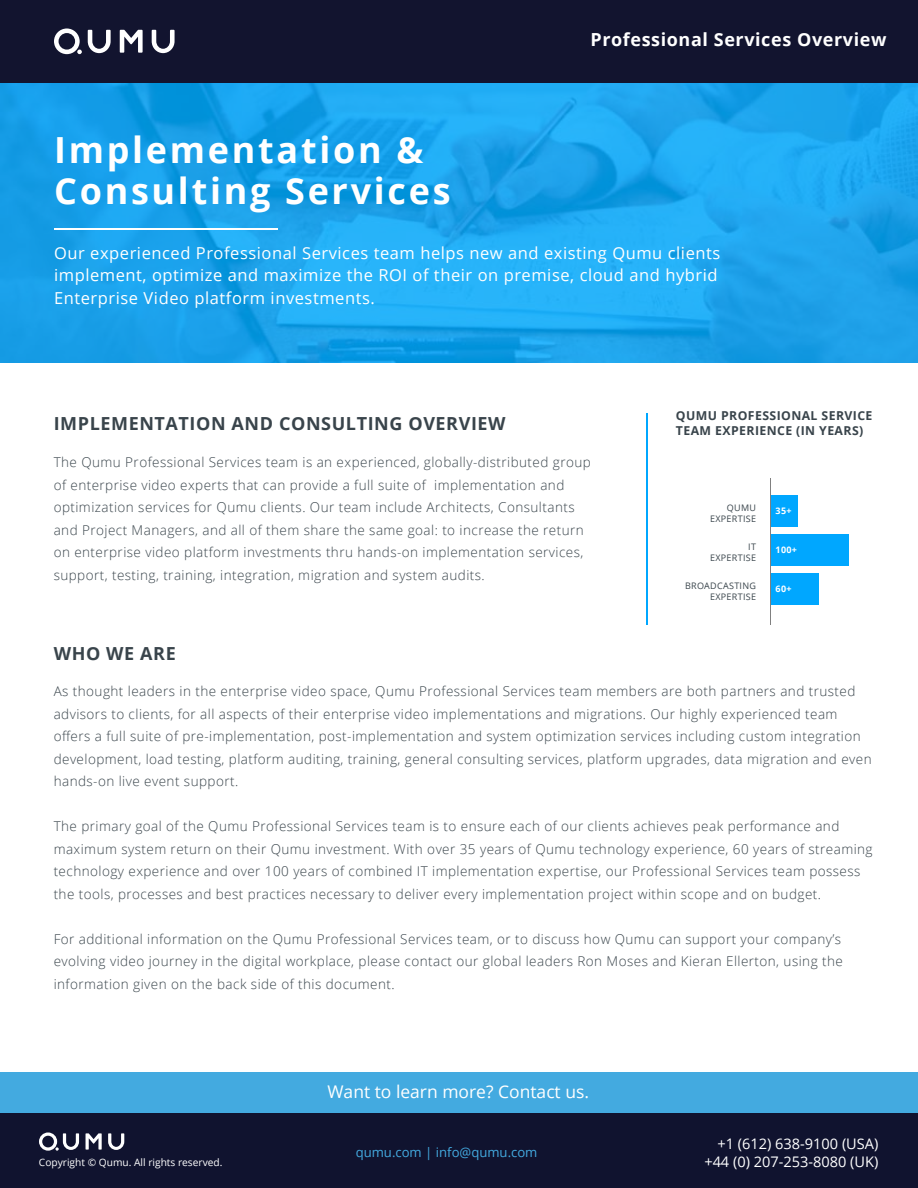
<style>
.page{position:relative;width:918px;height:1188px;background:#fff}
.page>*{position:absolute;margin:0;border:0;box-sizing:border-box;transform-origin:0 0}
.t1{font:700 36px/40.5px "Open Sans";letter-spacing:.075em;color:#fff}
.t2{font:700 18px "Open Sans";letter-spacing:.035em;color:#39444b}
.t3{font:700 18px "Open Sans";letter-spacing:.035em;color:#fff}
.t4{font:17.4px "Open Sans";color:#fff}
.t5{font:16.5px/22.5px "Open Sans";letter-spacing:.035em;color:#fff}
.t6{font:14.55px/17.4px "Open Sans";color:#fff;text-align:right}
.t7{font:300 13.5px/22.5px "Open Sans";letter-spacing:.035em;color:#39444b}
.t8{font:13.05px "Open Sans";color:#43aae0}
.t9{font:700 12.3px/14.7px "Open Sans";letter-spacing:.035em;color:#39444b}
.t10{font:10.2px "Open Sans";color:#fff}
.t11{font:9px/10.8px "Open Sans";letter-spacing:.035em;color:#39444b;text-align:right}
.t12{font:700 9px "Open Sans";letter-spacing:.035em;color:#fff}
</style>
<div class="page">
<svg style="left:0;top:82px;width:918px;height:281px;background:#1ba3ec"></svg>
<div style="left:0;top:0;width:918px;height:82px;background:#12142f"></div>
<hr style="left:54px;top:229px;width:224px;height:1px;background:#fff">
<hr style="left:770px;top:478px;width:1px;height:147px;background:#808080">
<div style="left:771px;top:496px;width:27px;height:31px;background:#00a7ff"></div>
<div style="left:771px;top:535px;width:78px;height:31px;background:#00a7ff"></div>
<div style="left:771px;top:574px;width:48px;height:31px;background:#00a7ff"></div>
<svg style="left:54px;top:28px;width:121px;height:26px"></svg>
<hr style="left:646px;top:413px;width:2px;height:212px;background:#00a7ff">
<div style="left:0;top:1112px;width:918px;height:76px;background:#10132f"></div>
<div style="left:0;top:1072px;width:918px;height:40px;background:#43aae0"></div>
<svg style="left:39px;top:1133px;width:85px;height:18px"></svg>
<h2 class="t3" style="left:591px;top:27px;width:297px">Professional Services Overview</h2>
<h1 class="t1" style="left:54px;top:129px;width:398px">Implementation &amp;<br>Consulting Services</h1>
<p class="t5" style="left:54px;top:241px;width:668px">Our experienced Professional Services team helps new and existing Qumu clients implement, optimize and maximize the ROI of their on premise, cloud and hybrid<br>Enterprise Video platform investments.</p>
<h2 class="t2" style="left:54px;top:411px;width:454px">IMPLEMENTATION AND CONSULTING OVERVIEW</h2>
<p class="t7" style="left:54px;top:451px;width:539px">The Qumu Professional Services team is an experienced, globally-distributed group of enterprise video experts that can provide a full suite of implementation and optimization services for Qumu clients. Our team include Architects, Consultants and Project Managers, and all of them share the same goal: to increase the return on enterprise video platform investments thru hands-on implementation services, support, testing, training, integration, migration and system audits.</p>
<h2 class="t2" style="left:54px;top:641px;width:124px">WHO WE ARE</h2>
<p class="t9" style="left:676px;top:408px;width:198px">QUMU PROFESSIONAL SERVICE<br>TEAM EXPERIENCE (IN YEARS)</p>
<p class="t11" style="left:710px;top:502px;width:47px">QUMU<br>EXPERTISE</p>
<p class="t11" style="left:710px;top:541px;width:47px">IT<br>EXPERTISE</p>
<p class="t11" style="left:685px;top:580px;width:73px">BROADCASTING<br>EXPERTISE</p>
<p class="t12" style="left:776px;top:504px;width:18px">35+</p>
<p class="t12" style="left:776px;top:543px;width:23px">100+</p>
<p class="t12" style="left:776px;top:582px;width:18px">60+</p>
<p class="t7" style="left:54px;top:680px;width:820px">As thought leaders in the enterprise video space, Qumu Professional Services team members are both partners and trusted advisors to clients, for all aspects of their enterprise video implementations and migrations. Our highly experienced team offers a full suite of pre-implementation, post-implementation and system optimization services including custom integration development, load testing, platform auditing, training, general consulting services, platform upgrades, data migration and even hands-on live event support.</p>
<p class="t7" style="left:54px;top:815px;width:821px">The primary goal of the Qumu Professional Services team is to ensure each of our clients achieves peak performance and maximum system return on their Qumu investment. With over 35 years of Qumu technology experience, 60 years of streaming technology experience and over 100 years of combined IT implementation expertise, our Professional Services team possess the tools, processes and best practices necessary to deliver every implementation project within scope and on budget.</p>
<p class="t7" style="left:54px;top:927px;width:791px">For additional information on the Qumu Professional Services team, or to discuss how Qumu can support your company’s evolving video journey in the digital workplace, please contact our global leaders Ron Moses and Kieran Ellerton, using the information given on the back side of this document.</p>
<p class="t10" style="left:39px;top:1155px;width:185px">Copyright © Qumu. All rights reserved.</p>
<p class="t4" style="left:327px;top:1080px;width:263px">Want to learn more? Contact us.</p>
<p class="t8" style="left:356px;top:1144px;width:183px">qumu.com | info@qumu.com</p>
<p class="t6" style="left:704px;top:1135px;width:176px">+1 (612) 638-9100 (USA) +44 (0) 207-253-8080 (UK)</p>
</div>
